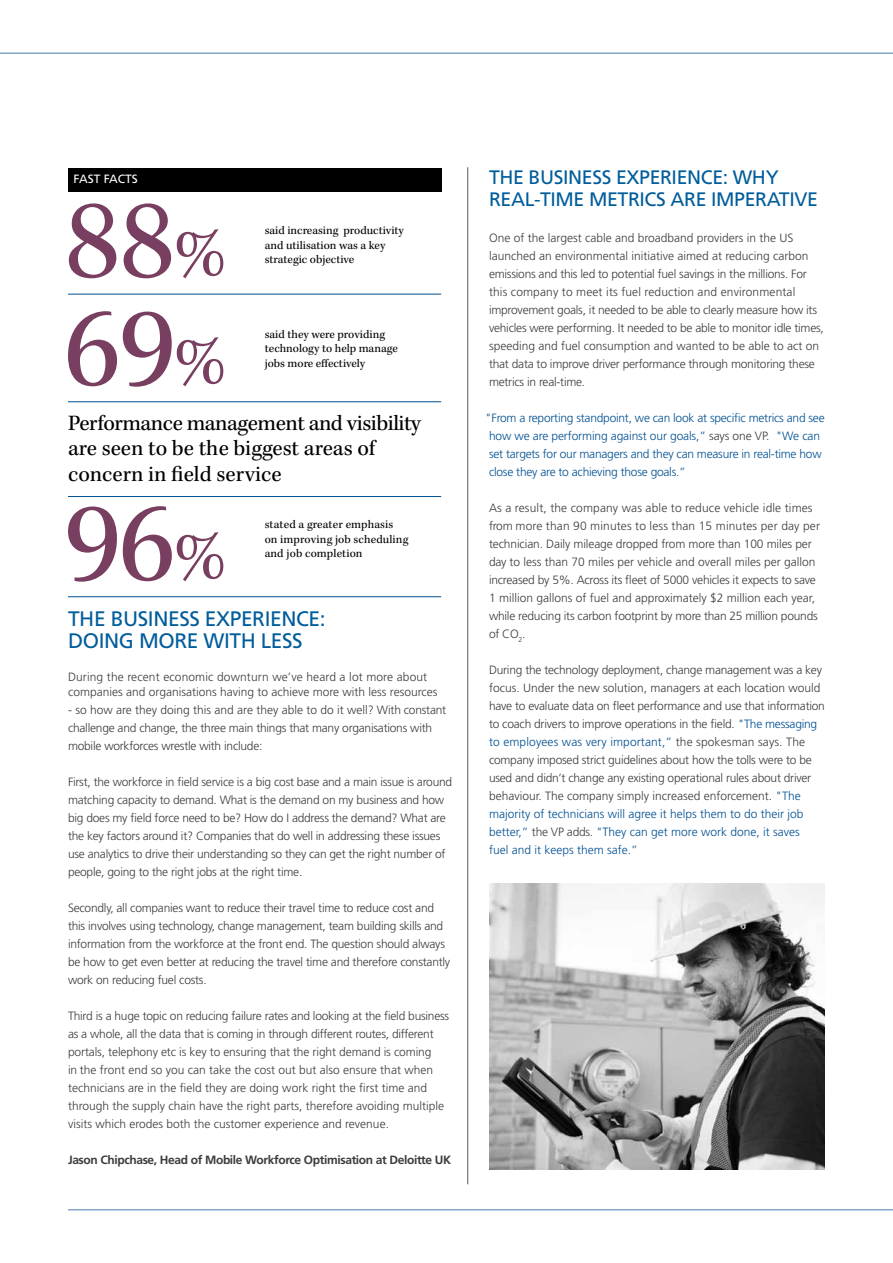
<style>
.page{position:relative;width:893px;height:1263px;background:#fff}
.page>*{position:absolute;margin:0;border:0;box-sizing:border-box;transform-origin:0 0}
.t1{font:117px/108px "Kepler Std";color:#783f61}
.t2{font:22.5px/25.5px "Kepler Std";letter-spacing:-.01em;color:#000}
.t3{font:21px "Frutiger";letter-spacing:-.02em;color:#005d9b}
.t4{font:19.5px "Frutiger";letter-spacing:-.02em;color:#005d9b}
.t5{font:300 12px/18px "Frutiger";letter-spacing:-.02em;color:#3c3c3b}
.t6{font:300 12px/18px "Frutiger";color:#3c3c3b}
.t7{font:300 12px/18px "Frutiger";letter-spacing:-.02em;color:#005092}
.t8{font:12px/14.4px "Kepler Std";color:#000}
.t9{font:700 12px "Frutiger";letter-spacing:-.03em;color:#3c3c3b}
.t10{font:12px "Frutiger";color:#fff}
.s1{font-size:72px}
.s2{color:#3c3c3b}
.s3{color:#005092}
</style>
<div class="page">
<img style="left:489px;top:883px;width:336px;height:286px">
<div style="left:68px;top:168px;width:373px;height:24px;background:#000"></div>
<hr style="left:68px;top:294px;width:373px;height:1px;background:#005092">
<hr style="left:68px;top:401px;width:373px;height:1px;background:#005092">
<hr style="left:68px;top:496px;width:373px;height:1px;background:#005092">
<hr style="left:68px;top:596px;width:373px;height:1px;background:#005092">
<hr style="left:68px;top:1209px;width:825px;height:1px;background:#4c7ab1">
<hr style="left:467px;top:167px;width:1px;height:1017px;background:#575756">
<hr style="left:0;top:53px;width:893px;height:1px;background:#4c7ab1">
<p class="t10" style="left:73px;top:172px;width:59px">FAST FACTS</p>
<h1 class="t1" style="left:64px;top:191px;width:163px">88<span class="s1">%<br></span>69<span class="s1">%</span></h1>
<p class="t8" style="left:265px;top:224px;width:140px">said increasing productivity and utilisation was a key strategic objective</p>
<p class="t8" style="left:265px;top:327px;width:135px">said they were providing technology to help manage jobs more effectively</p>
<h2 class="t2" style="left:68px;top:411px;width:354px">Performance management and visibility are seen to be the biggest areas of concern in field service</h2>
<h1 class="t1" style="left:65px;top:494px;width:163px">96<span class="s1">%</span></h1>
<p class="t8" style="left:265px;top:518px;width:145px">stated a greater emphasis on improving job scheduling and job completion</p>
<h3 class="t3" style="left:68px;top:606px;width:67px">THE BUSINESS</h3>
<h3 class="t3" style="left:205px;top:606px;width:37px">EXPERIEN</h3>
<h3 class="t3" style="left:296px;top:606px;width:31px">CE:</h3>
<h3 class="t3" style="left:68px;top:628px;width:43px">DOING</h3>
<h3 class="t3" style="left:139px;top:628px;width:79px">MORE WITH</h3>
<h3 class="t3" style="left:261px;top:628px;width:21px">LESS</h3>
<p class="t6" style="left:68px;top:669px;width:371px;line-height:15px">During the recent economic downturn we’ve heard a lot more about companies and organisations having to achieve more with less resources</p>
<p class="t5" style="left:68px;top:701px;width:380px">- so how are they doing this and are they able to do it well? With constant challenge and change, the three main things that many organisations with mobile workforces wrestle with include:</p>
<p class="t5" style="left:68px;top:773px;width:386px">First, the workforce in field service is a big cost base and a main issue is around matching capacity to demand. What is the demand on my business and how big does my field force need to be? How do I address the demand? What are the key factors around it? Companies that do well in addressing these issues use analytics to drive their understanding so they can get the right number of people, going to the right jobs at the right time.</p>
<p class="t5" style="left:68px;top:899px;width:384px">Secondly, all companies want to reduce their travel time to reduce cost and this involves using technology, change management, team building skills and information from the workforce at the front end. The question should always be how to get even better at reducing the travel time and therefore constantly work on reducing fuel costs.</p>
<p class="t6" style="left:68px;top:1007px;width:383px">Third is a huge topic on reducing failure rates and looking at the field business as a whole, all the data that is coming in through different routes, different portals, telephony etc is key to ensuring that the right demand is coming<br>in the front end so you can take the cost out but also ensure that when technicians are in the field they are doing work right the first time and through the supply chain have the right parts, therefore avoiding multiple visits which erodes both the customer experience and revenue.</p>
<p class="t9" style="left:68px;top:1153px;width:385px">Jason Chipchase, Head of Mobile Workforce Optimisation at Deloitte UK</p>
<h3 class="t4" style="left:489px;top:166px;width:62px">THE BUSINESS</h3>
<h3 class="t4" style="left:616px;top:166px;width:34px">EXPERIEN</h3>
<h3 class="t4" style="left:701px;top:166px;width:79px">CE: WHY</h3>
<h3 class="t4" style="left:489px;top:188px;width:63px">REAL-TIME</h3>
<h3 class="t4" style="left:589px;top:188px;width:12px">METRI</h3>
<h3 class="t4" style="left:645px;top:188px;width:79px">CS ARE IMPER</h3>
<h3 class="t4" style="left:767px;top:188px;width:23px">ATIVE</h3>
<p class="t5" style="left:489px;top:229px;width:336px">One of the largest cable and broadband providers in the US launched an environmental initiative aimed at reducing carbon emissions and this led to potential fuel savings in the millions. For this company to meet its fuel reduction and environmental improvement goals, it needed to be able to clearly measure how its vehicles were performing. It needed to be able to monitor idle times, speeding and fuel consumption and wanted to be able to act on that data to improve driver performance through monitoring these metrics in real-time.</p>
<p class="t7" style="left:489px;top:409px;width:337px;text-indent:-4px">"From a reporting standpoint, we can look at specific metrics and see how we are performing against our goals,” <span class="s2">says one VP.</span> "We can set targets for our managers and they can measure in real-time how close they are to achieving those goals.”</p>
<p class="t5" style="left:489px;top:499px;width:333px">As a result, the company was able to reduce vehicle idle times from more than 90 minutes to less than 15 minutes per day per technician. Daily mileage dropped from more than 100 miles per day to less than 70 miles per vehicle and overall miles per gallon increased by 5%. Across its fleet of 5000 vehicles it expects to save 1 million gallons of fuel and approximately $2 million each year, while reducing its carbon footprint by more than 25 million pounds of CO<sub>2</sub>.</p>
<p class="t5" style="left:489px;top:661px;width:337px">During the technology deployment, change management was a key focus. U nder the new solution, managers at each location would have to evaluate data on fleet performance and use that information to coach drivers to improve operations in the field. <span class="s3">"The messaging to employees was very important,”</span> the spokesman says. The company imposed strict guidelines about how the tolls were to be used and didn’t change any existing operational rules about driver behaviour. The company simply increased enforcement. <span class="s3">"The majority of technicians will agree it helps them to do their job better,”</span> the VP adds. <span class="s3">"They can get more work done, it saves<br>fuel and it keeps them safe.”</span></p>
</div>
